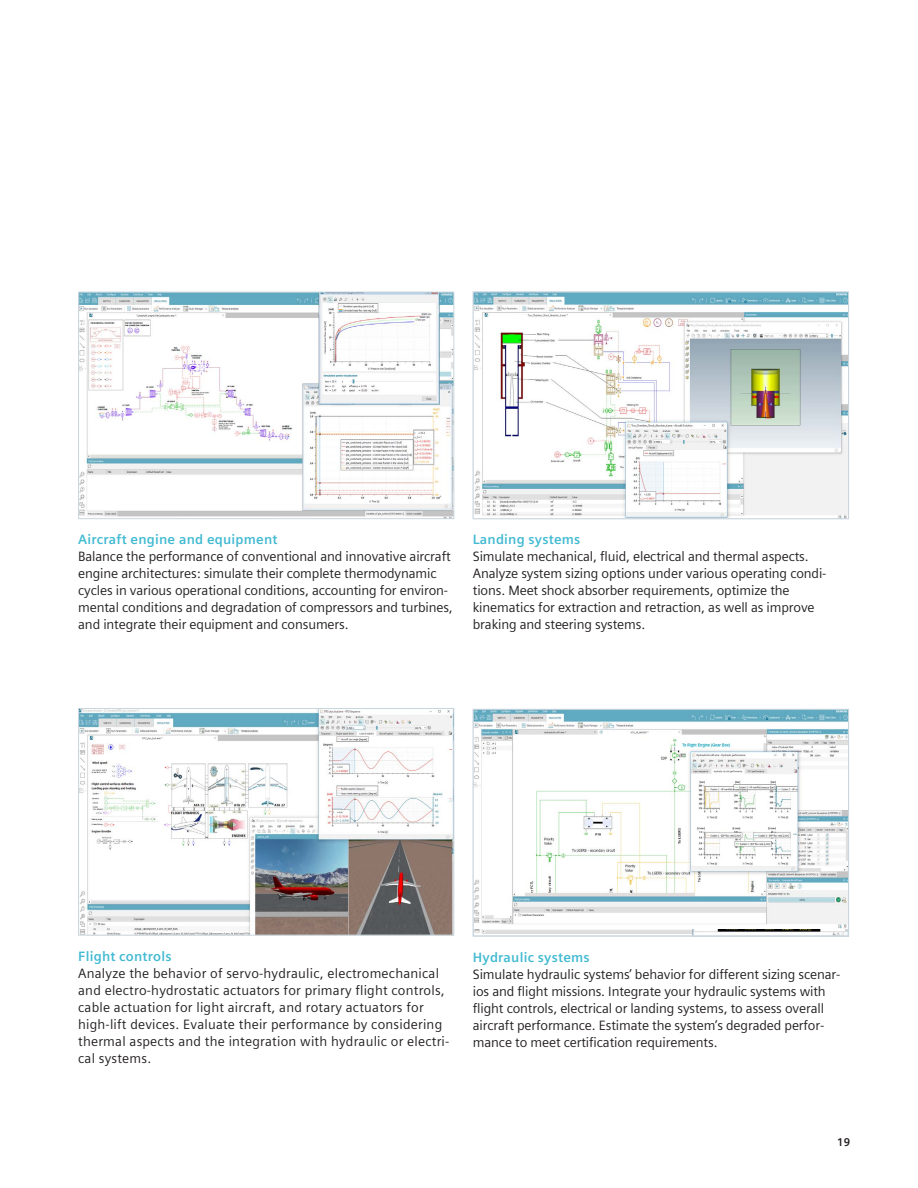
<style>
.page{position:relative;width:918px;height:1188px;background:#fff}
.page>*{position:absolute;margin:0;border:0;box-sizing:border-box;transform-origin:0 0}
.Body_text_-10{font:13.5px/17px "Siemens Sans Global";letter-spacing:-.01em;color:#231f20}
.Body_text_Blk__9pt_4{font:13.5px/17px "Siemens Sans Global";letter-spacing:.015em;color:#231f20}
.Body_text_HEAD_lt_bl{font:700 13.5px "Siemens Sans Global";letter-spacing:.015em;color:#41bad2}
.t1{font:700 11.25px "Siemens Sans Global";color:#231f20}
</style>
<div class="page">
<img style="left:80px;top:294px;width:372px;height:223px">
<div style="left:78px;top:292px;width:376px;height:227px;border:1px solid #c9d6de"></div>
<img style="left:80px;top:710px;width:372px;height:223px">
<div style="left:78px;top:708px;width:376px;height:227px;border:1px solid #c9d6de"></div>
<img style="left:475px;top:294px;width:372px;height:223px">
<div style="left:473px;top:292px;width:376px;height:227px;border:1px solid #c9d6de"></div>
<img style="left:475px;top:929px;width:372px;height:5px">
<img style="left:475px;top:711px;width:372px;height:218px">
<div style="left:473px;top:709px;width:376px;height:227px;border:1px solid #c9d6de"></div>
<p class="Body_text_HEAD_lt_bl" style="left:78px;top:529px;width:201px">Aircraft engine and equipment</p>
<p class="Body_text_-10" style="left:78px;top:548px;width:376px">Balance the performance of conventional and innovative aircraft engine architectures: simulate their complete thermodynamic cycles in various operational conditions, accounting for environ&shy;mental conditions and degradation of compressors and turbines, and integrate their equipment and consumers.</p>
<p class="Body_text_HEAD_lt_bl" style="left:473px;top:529px;width:109px">Landing systems</p>
<p class="Body_text_-10" style="left:473px;top:548px;width:355px">Simulate mechanical, fluid, electrical and thermal aspects.<br>Analyze system sizing options under various operating condi&shy;tions. Meet shock absorber requirements, optimize the kinematics for extraction and retraction, as well as improve braking and steering systems.</p>
<p class="Body_text_HEAD_lt_bl" style="left:78px;top:946px;width:95px">Flight controls</p>
<p class="Body_text_Blk__9pt_4" style="left:78px;top:965px;width:373px">Analyze the behavior of servo-hydraulic, electromechanical and electro-hydrostatic actuators for primary flight controls, cable actuation for light aircraft, and rotary actuators for high-lift devices. Evaluate their performance by considering thermal aspects and the integration with hydraulic or electri&shy;cal systems.</p>
<p class="Body_text_HEAD_lt_bl" style="left:473px;top:947px;width:118px">Hydraulic systems</p>
<p class="Body_text_-10" style="left:473px;top:966px;width:369px">Simulate hydraulic systems’ behavior for different sizing scenar&shy;ios and flight missions. Integrate your hydraulic systems with flight controls, electrical or landing systems, to assess overall aircraft performance. Estimate the system’s degraded perfor&shy;mance to meet certification requirements.</p>
<p class="t1" style="left:837px;top:1134px;width:15px">19</p>
</div>
